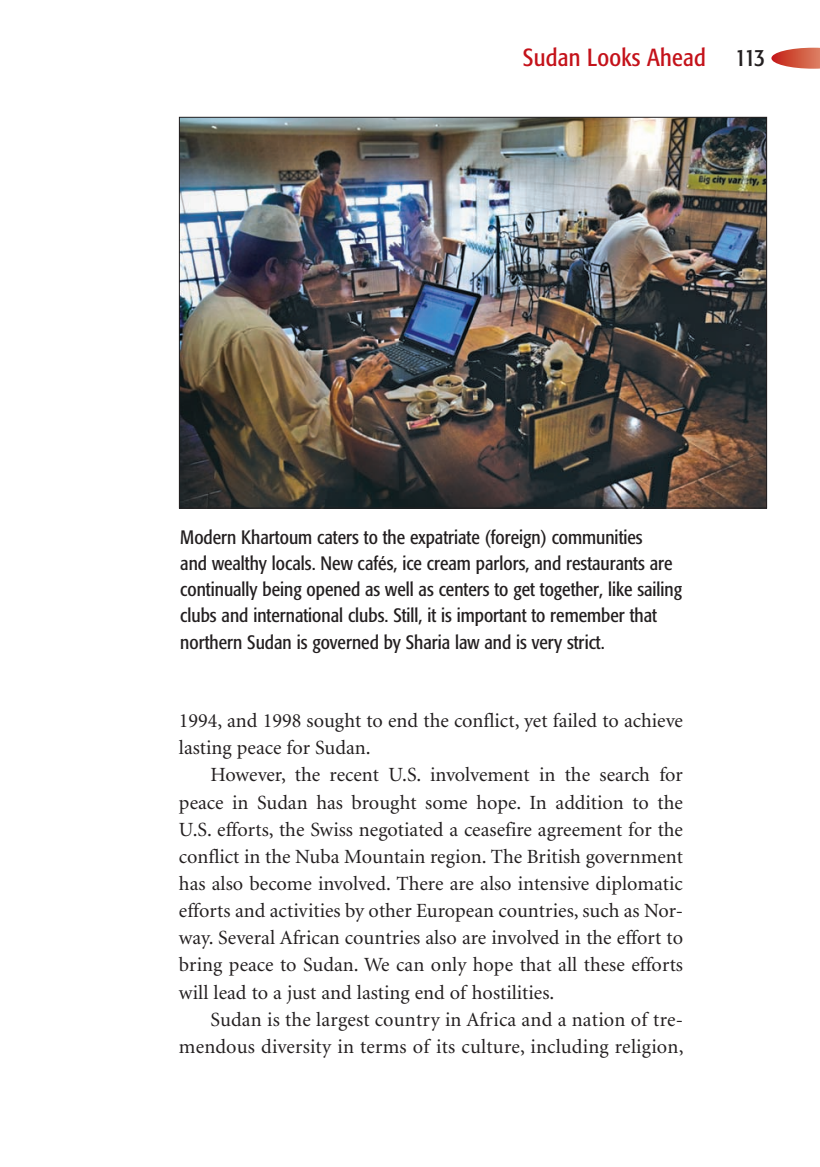
<style>
.page{position:relative;width:820px;height:1167px;background:#fff}
.page>*{position:absolute;margin:0;border:0;box-sizing:border-box;transform-origin:0 0}
.t1{font:condensed 24.5px "Formata";letter-spacing:.01em;color:#c4121a}
.t2{font:20.12px "Minion";color:#231f20}
.t3{font:condensed 19.25px/26.2px "Formata";color:#231f20}
.s1{color:#231f20}
</style>
<div class="page">
<svg style="left:771px;top:48px;width:49px;height:21px"></svg>
<img style="left:181px;top:119px;width:584px;height:387px">
<p class="t1" style="left:523px;top:43px;width:244px">Sudan Looks Ahead <span class="s1">113</span></p>
<p class="t3" style="left:180px;top:524px;width:503px">Modern Khartoum caters to the expatriate (foreign) communities<br>and wealthy locals. New cafés, ice cream parlors, and restaurants are continually being opened as well as centers to get together, like sailing clubs and international clubs. Still, it is important to remember that northern Sudan is governed by Sharia law and is very strict.</p>
<p class="t2" style="left:179px;top:710px;width:506px">1994, and 1998 sought to end the conflict, yet failed to achieve</p>
<p class="t2" style="left:179px;top:737px;width:193px">lasting peace for Sudan.</p>
<p class="t2" style="left:210px;top:765px;width:474px">However, the recent U.S. involvement in the search for</p>
<p class="t2" style="left:179px;top:792px;width:505px">peace in Sudan has brought some hope. In addition to the</p>
<p class="t2" style="left:179px;top:819px;width:506px">U.S. efforts, the Swiss negotiated a ceasefire agreement for the</p>
<p class="t2" style="left:179px;top:846px;width:505px">conflict in the Nuba Mountain region. The British government</p>
<p class="t2" style="left:179px;top:873px;width:505px">has also become involved. There are also intensive diplomatic</p>
<p class="t2" style="left:179px;top:900px;width:505px">efforts and activities by other European countries, such as Nor-</p>
<p class="t2" style="left:179px;top:927px;width:506px">way. Several African countries also are involved in the effort to</p>
<p class="t2" style="left:179px;top:954px;width:506px">bring peace to Sudan. We can only hope that all these efforts</p>
<p class="t2" style="left:179px;top:982px;width:377px">will lead to a just and lasting end of hostilities.</p>
<p class="t2" style="left:210px;top:1009px;width:474px">Sudan is the largest country in Africa and a nation of tre-</p>
<p class="t2" style="left:179px;top:1036px;width:506px">mendous diversity in terms of its culture, including religion,</p>
</div>
